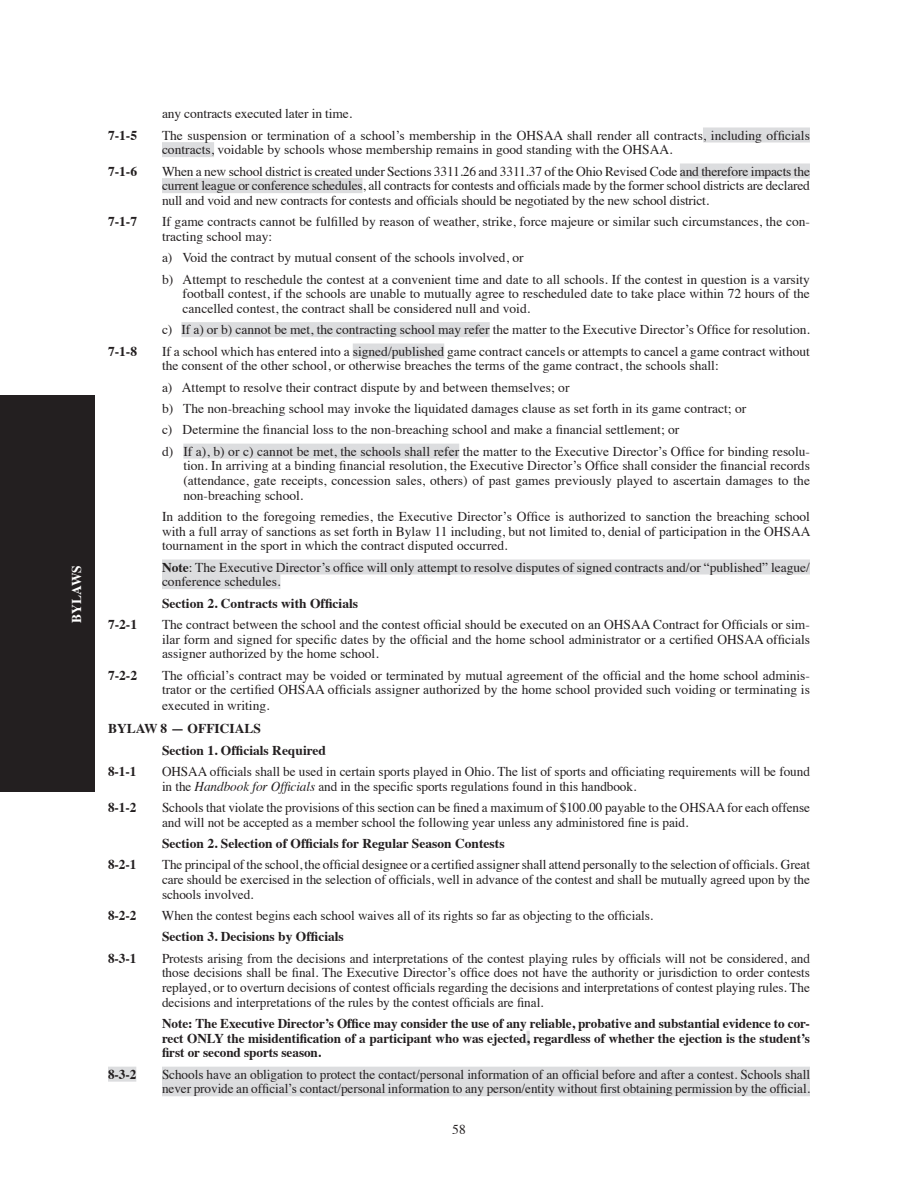
<style>
.page{position:relative;width:918px;height:1188px;background:#fff}
.page>*{position:absolute;margin:0;border:0;box-sizing:border-box;transform-origin:0 0}
.t1{font:13.5px/14.7px "Times";color:#231f20}
.Section_1___2___3{font:700 13.5px/14.7px "Times";color:#231f20;text-align:justify}
.BYLAW_1__2__3{font:700 13.5px "Times";color:#231f20}
.t2{font:700 13.5px "Times";color:#fff}
.s1{font-weight:700}
.s2{font-style:italic}
</style>
<div class="page">
<div style="left:0;top:396px;width:94px;height:396px;background:#231f20"></div>
<div style="left:703px;top:128px;width:107px;height:14px;background:#dcdddf"></div>
<div style="left:162px;top:142px;width:52px;height:15px;background:#dcdddf"></div>
<div style="left:680px;top:164px;width:130px;height:14px;background:#dcdddf"></div>
<div style="left:162px;top:178px;width:201px;height:15px;background:#dcdddf"></div>
<div style="left:181px;top:322px;width:309px;height:15px;background:#dcdddf"></div>
<div style="left:353px;top:344px;width:91px;height:14px;background:#dcdddf"></div>
<div style="left:183px;top:444px;width:276px;height:15px;background:#dcdddf"></div>
<div style="left:162px;top:560px;width:648px;height:14px;background:#dcdddf"></div>
<div style="left:162px;top:574px;width:118px;height:15px;background:#dcdddf"></div>
<hr style="left:527px;top:1031px;width:3px;height:15px;background:#dcdddf">
<div style="left:108px;top:1067px;width:28px;height:15px;background:#dcdddf"></div>
<div style="left:162px;top:1067px;width:648px;height:15px;background:#dcdddf"></div>
<div style="left:162px;top:1081px;width:648px;height:15px;background:#dcdddf"></div>
<p class="t2" style="left:64px;top:623px;width:59px;rotate:-90deg">BYLAWS</p>
<p class="t1" style="left:162px;top:105px;width:192px">any contracts executed later in time.</p>
<p class="Section_1___2___3" style="left:108px;top:126px;width:31px">7-1-5</p>
<p class="t1" style="left:162px;top:126px;width:649px">The suspension or termination of a school’s membership in the OHSAA shall render all contracts, including officials contracts, voidable by schools whose membership remains in good standing with the OHSAA.</p>
<p class="Section_1___2___3" style="left:108px;top:162px;width:31px">7-1-6</p>
<p class="t1" style="left:162px;top:162px;width:650px;text-align:justify">When a new school district is created under Sections 3311.26 and 3311.37 of the Ohio Revised Code and therefore impacts the current league or conference schedules, all contracts for contests and officials made by the former school districts are declared null and void and new contracts for contests and officials should be negotiated by the new school district.</p>
<p class="Section_1___2___3" style="left:108px;top:213px;width:31px">7-1-7</p>
<p class="t1" style="left:162px;top:213px;width:649px">If game contracts cannot be fulfilled by reason of weather, strike, force majeure or similar such circumstances, the con&shy;tracting school may:</p>
<p class="t1" style="left:162px;top:249px;width:363px">a) Void the contract by mutual consent of the schools involved, or</p>
<p class="t1" style="left:183px;top:270px;width:629px;text-align:justify;text-indent:-21px">b) Attempt to reschedule the contest at a convenient time and date to all schools. If the contest in question is a varsity football contest, if the schools are unable to mutually agree to rescheduled date to take place within 72 hours of the cancelled contest, the contract shall be considered null and void.</p>
<p class="t1" style="left:162px;top:321px;width:649px">c) If a) or b) cannot be met, the contracting school may refer the matter to the Executive Director’s Office for resolution.</p>
<p class="Section_1___2___3" style="left:108px;top:342px;width:31px">7-1-8</p>
<p class="t1" style="left:162px;top:342px;width:650px">If a school which has entered into a signed/published game contract cancels or attempts to cancel a game contract without the consent of the other school, or otherwise breaches the terms of the game contract, the schools shall:</p>
<p class="t1" style="left:162px;top:378px;width:409px">a) Attempt to resolve their contract dispute by and between themselves; or</p>
<p class="t1" style="left:162px;top:400px;width:586px">b) The non-breaching school may invoke the liquidated damages clause as set forth in its game contract; or</p>
<p class="t1" style="left:162px;top:421px;width:519px">c) Determine the financial loss to the non-breaching school and make a financial settlement; or</p>
<p class="t1" style="left:183px;top:443px;width:628px;text-align:justify;text-indent:-21px">d) If a), b) or c) cannot be met, the schools shall refer the matter to the Executive Director’s Office for binding resolu&shy;tion. In arriving at a binding financial resolution, the Executive Director’s Office shall consider the financial records (attendance, gate receipts, concession sales, others) of past games previously played to ascertain damages to the non-breaching school.</p>
<p class="t1" style="left:162px;top:508px;width:650px;text-align:justify">In addition to the foregoing remedies, the Executive Director’s Office is authorized to sanction the breaching school with a full array of sanctions as set forth in Bylaw 11 including, but not limited to, denial of participation in the OHSAA tournament in the sport in which the contract disputed occurred.</p>
<p class="t1" style="left:162px;top:558px;width:650px"><span class="s1">Note</span>: The Executive Director’s office will only attempt to resolve disputes of signed contracts and/or “published” league/ conference schedules.</p>
<p class="Section_1___2___3" style="left:162px;top:594px;width:198px">Section 2. Contracts with Officials</p>
<p class="Section_1___2___3" style="left:108px;top:616px;width:31px">7-2-1</p>
<p class="t1" style="left:162px;top:616px;width:650px;text-align:justify">The contract between the school and the contest official should be executed on an OHSAA Contract for Officials or sim&shy;ilar form and signed for specific dates by the official and the home school administrator or a certified OHSAA officials assigner authorized by the home school.</p>
<p class="Section_1___2___3" style="left:108px;top:666px;width:31px">7-2-2</p>
<p class="t1" style="left:162px;top:666px;width:649px">The official’s contract may be voided or terminated by mutual agreement of the official and the home school adminis&shy;trator or the certified OHSAA officials assigner authorized by the home school provided such voiding or terminating is</p>
<p class="t1" style="left:162px;top:697px;width:109px">executed in writing.</p>
<p class="BYLAW_1__2__3" style="left:108px;top:716px;width:155px">BYLAW 8 — OFFICIALS</p>
<p class="Section_1___2___3" style="left:162px;top:741px;width:166px">Section 1. Officials Required</p>
<p class="Section_1___2___3" style="left:108px;top:763px;width:30px">8-1-1</p>
<p class="t1" style="left:162px;top:763px;width:649px">OHSAA officials shall be used in certain sports played in Ohio. The list of sports and officiating requirements will be found in the <span class="s2">Handbook for Officials</span> and in the specific sports regulations found in this handbook.</p>
<p class="Section_1___2___3" style="left:108px;top:799px;width:30px">8-1-2</p>
<p class="t1" style="left:162px;top:799px;width:650px">Schools that violate the provisions of this section can be fined a maximum of $100.00 payable to the OHSAAfor each offense and will not be accepted as a member school the following year unless any administored fine is paid.</p>
<p class="Section_1___2___3" style="left:162px;top:835px;width:344px">Section 2. Selection of Officials for Regular Season Contests</p>
<p class="Section_1___2___3" style="left:108px;top:856px;width:30px">8-2-1</p>
<p class="t1" style="left:162px;top:856px;width:650px;text-align:justify">The principal of the school, the official designee or a certified assigner shall attend personally to the selection of officials. Great care should be exercised in the selection of officials, well in advance of the contest and shall be mutually agreed upon by the schools involved.</p>
<p class="Section_1___2___3" style="left:108px;top:907px;width:30px">8-2-2</p>
<p class="t1" style="left:162px;top:907px;width:493px">When the contest begins each school waives all of its rights so far as objecting to the officials.</p>
<p class="Section_1___2___3" style="left:162px;top:928px;width:183px">Section 3. Decisions by Officials</p>
<p class="Section_1___2___3" style="left:108px;top:949px;width:30px">8-3-1</p>
<p class="t1" style="left:162px;top:950px;width:650px;text-align:justify">Protests arising from the decisions and interpretations of the contest playing rules by officials will not be considered, and those decisions shall be final. The Executive Director’s office does not have the authority or jurisdiction to order contests replayed, or to overturn decisions of contest officials regarding the decisions and interpretations of contest playing rules. The decisions and interpretations of the rules by the contest officials are final.</p>
<p class="Section_1___2___3" style="left:162px;top:1015px;width:650px">Note: The Executive Director’s Office may consider the use of any reliable, probative and substantial evidence to cor&shy;rect ONLY the misidentification of a participant who was ejected, regardless of whether the ejection is the student’s first or second sports season.</p>
<p class="Section_1___2___3" style="left:108px;top:1065px;width:30px">8-3-2</p>
<p class="t1" style="left:162px;top:1066px;width:650px">Schools have an obligation to protect the contact/personal information of an official before and after a contest. Schools shall never provide an official’s contact/personal information to any person/entity without first obtaining permission by the official.</p>
<p class="t1" style="left:452px;top:1121px;width:15px">58</p>
</div>
